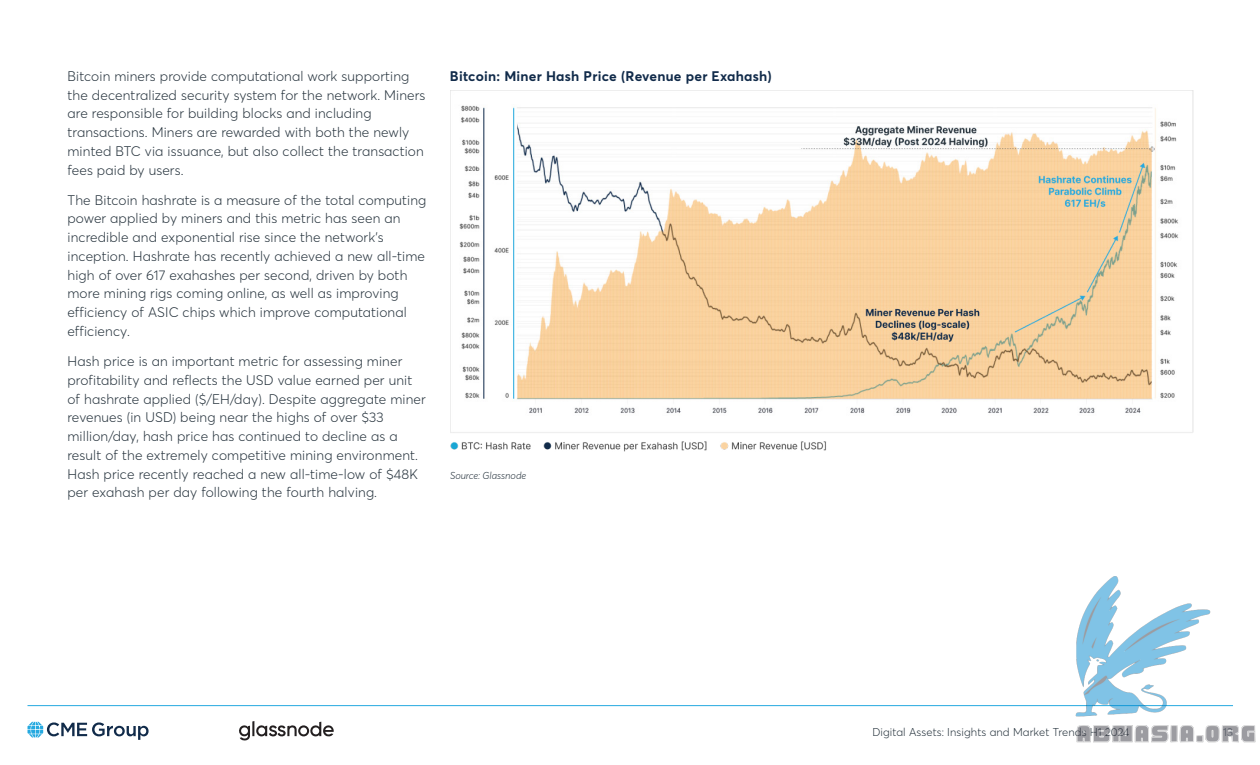
<style>
.page{position:relative;width:1260px;height:765px;background:#fff}
.page>*{position:absolute;margin:0;border:0;box-sizing:border-box;transform-origin:0 0}
.t1{font:300 13.75px/18.8px "Averta";letter-spacing:.01em;color:#25323c}
.t2{font:700 13.75px "Averta";letter-spacing:.02em;color:#112b4a}
.t3{font:300 11.25px "Averta";letter-spacing:.01em;color:#25323c}
.t4{font:300 11.25px "Averta";color:#5a6874}
.t5{font:italic 300 10px "Averta";color:#25323c}
</style>
<div class="page">
<hr style="left:28px;top:705px;width:1205px;height:1px;background:#25a9e0">
<img style="left:450px;top:90px;width:744px;height:361px">
<svg style="left:28px;top:722px;width:121px;height:18px"></svg>
<svg style="left:239px;top:721px;width:95px;height:20px"></svg>
<img style="left:1071px;top:576px;width:185px;height:167px">
<p class="t1" style="left:68px;top:66px;width:359px">Bitcoin miners provide computational work supporting the decentralized security system for the network. Miners are responsible for building blocks and including transactions. Miners are rewarded with both the newly minted BTC via issuance, but also collect the transaction fees paid by users.</p>
<p class="t1" style="left:68px;top:190px;width:360px">The Bitcoin hashrate is a measure of the total computing power applied by miners and this metric has seen an incredible and exponential rise since the network’s inception. Hashrate has recently achieved a new all-time high of over 617 exahashes per second, driven by both more mining rigs coming online, as well as improving efficiency of ASIC chips which improve computational efficiency.</p>
<p class="t1" style="left:68px;top:351px;width:360px">Hash price is an important metric for assessing miner profitability and reflects the USD value earned per unit of hashrate applied ($/EH/day). Despite aggregate miner revenues (in USD) being near the highs of over $33 million/day, hash price has continued to decline as a result of the extremely competitive mining environment.<br>Hash price recently reached a new all-time-low of $48K per exahash per day following the fourth halving.</p>
<p class="t2" style="left:450px;top:66px;width:323px">Bitcoin: Miner Hash Price (Revenue per Exahash)</p>
<p class="t5" style="left:450px;top:469px;width:78px">Source: Glassnode</p>
<p class="t3" style="left:872px;top:725px;width:259px">Digital Assets: Insights and Market Trends H1 2024</p>
<p class="t4" style="left:1223px;top:725px;width:11px">13</p>
</div>
